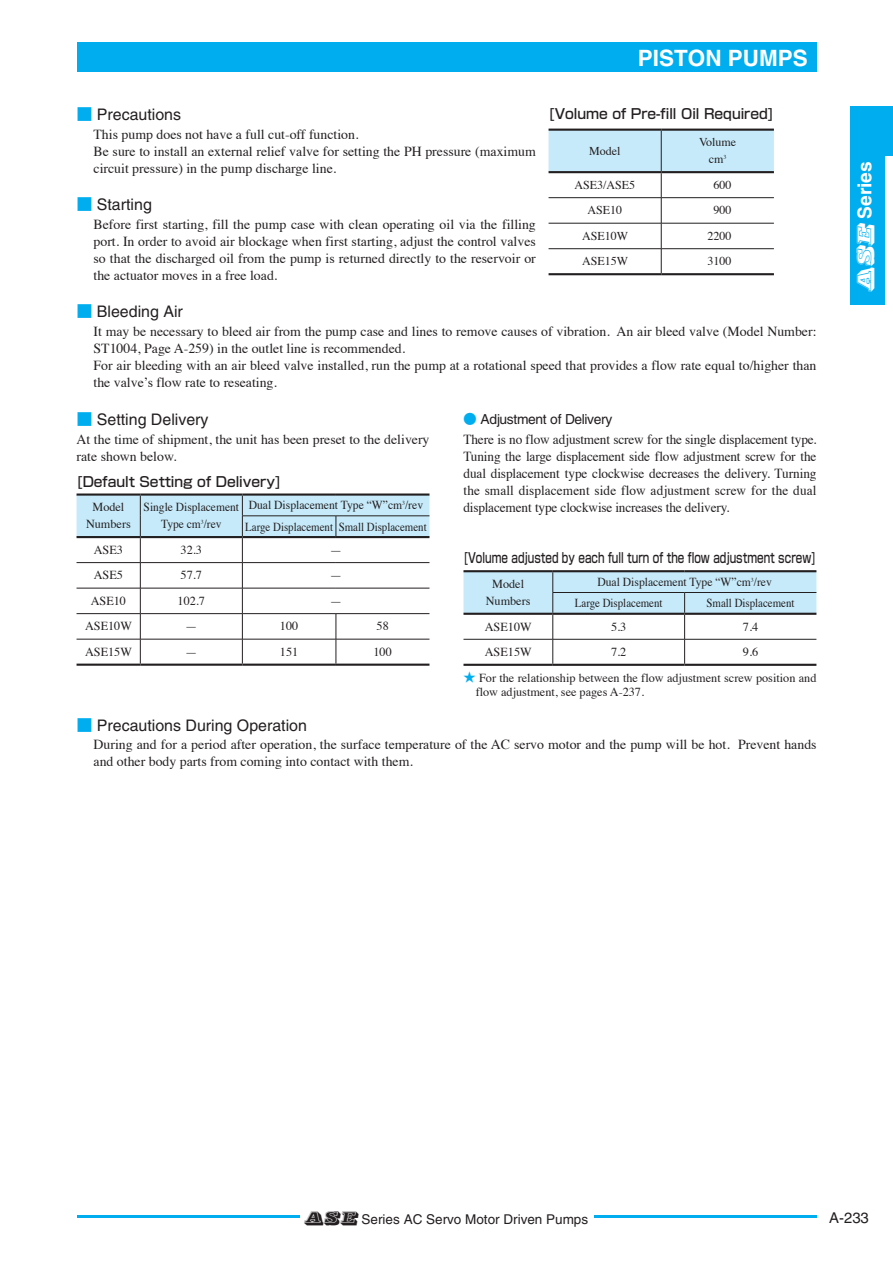
<style>
.page{position:relative;width:893px;height:1263px;background:#fff}
.page>*{position:absolute;margin:0;border:0;box-sizing:border-box;transform-origin:0 0}
.t1{font:700 22.5px "Helvetica";color:#fff}
.t2{font:700 19.2px "Helvetica";color:#fff}
.t3{font:15.9px "Helvetica";color:#231f20}
.t4{font:14.85px "Helvetica";color:#231f20}
.t5{font:13.8px/17px "Times";color:#231f20}
.t6{font:13.8px/17px "Times";color:#231f20;text-align:justify;scale:.96 1}
.t7{font:500 13.8px "Shin Go Pro";color:#231f20}
.t8{font:500 13.8px "Shin Go Pro";color:#231f20;scale:.75 1}
.t9{font:13.8px "Helvetica";letter-spacing:-.025em;color:#231f20}
.t10{font:13.5px "Helvetica";color:#231f20}
.t11{font:12.15px/17px "Times";color:#231f20;text-align:center}
.t12{font:12.15px/21.3px "Times";color:#231f20;scale:.95 1}
.t13{font:12.15px/17px "Times";color:#231f20;text-align:center;scale:.94 1}
.t14{font:12.15px "Times";color:#231f20;scale:.89 1}
.t15{font:12px/17px "Times";color:#231f20;text-align:center}
.s1{font-family:"Shin Go";font-weight:500;color:#00aeef}
.s2{font-family:"Futo Min A101";font-weight:700;color:#00aeef}
.s3{font-family:"Decorated 035 BT";font-weight:400}
.s4{font-family:"Decorated 035 BT";font-size:15.15px}
</style>
<div class="page">
<hr style="left:77px;top:1216px;width:739px;height:2px;background:#00aeef">
<div style="left:77px;top:43px;width:739px;height:29px;background:#00aeef"></div>
<div style="left:850px;top:106px;width:43px;height:50px;background:#00aeef"></div>
<div style="left:850px;top:151px;width:34px;height:154px;background:#00aeef"></div>
<div style="left:300px;top:1210px;width:293px;height:17px;background:#fff"></div>
<hr style="left:549px;top:273px;width:112px;height:2px;background:#231f20">
<hr style="left:661px;top:273px;width:113px;height:2px;background:#231f20">
<svg style="left:549px;top:131px;width:225px;height:142px"></svg>
<hr style="left:549px;top:129px;width:112px;height:2px;background:#231f20">
<hr style="left:661px;top:129px;width:113px;height:2px;background:#231f20">
<hr style="left:549px;top:171px;width:112px;height:2px;background:#231f20">
<hr style="left:661px;top:171px;width:113px;height:2px;background:#231f20">
<hr style="left:77px;top:664px;width:63px;height:2px;background:#231f20">
<hr style="left:140px;top:664px;width:102px;height:2px;background:#231f20">
<hr style="left:242px;top:664px;width:94px;height:2px;background:#231f20">
<hr style="left:336px;top:664px;width:93px;height:2px;background:#231f20">
<svg style="left:77px;top:496px;width:352px;height:168px"></svg>
<hr style="left:77px;top:493px;width:63px;height:3px;background:#231f20">
<hr style="left:140px;top:493px;width:102px;height:3px;background:#231f20">
<hr style="left:242px;top:493px;width:94px;height:3px;background:#231f20">
<hr style="left:336px;top:493px;width:93px;height:3px;background:#231f20">
<hr style="left:77px;top:536px;width:63px;height:2px;background:#231f20">
<hr style="left:140px;top:536px;width:102px;height:2px;background:#231f20">
<hr style="left:242px;top:536px;width:94px;height:2px;background:#231f20">
<hr style="left:336px;top:536px;width:93px;height:2px;background:#231f20">
<hr style="left:242px;top:516px;width:94px;height:1px;background:#231f20">
<hr style="left:336px;top:516px;width:93px;height:1px;background:#231f20">
<hr style="left:463px;top:664px;width:90px;height:2px;background:#231f20">
<hr style="left:553px;top:664px;width:132px;height:2px;background:#231f20">
<hr style="left:685px;top:664px;width:131px;height:2px;background:#231f20">
<svg style="left:463px;top:572px;width:353px;height:92px"></svg>
<hr style="left:553px;top:592px;width:132px;height:1px;background:#231f20">
<hr style="left:685px;top:592px;width:131px;height:1px;background:#231f20">
<hr style="left:463px;top:570px;width:90px;height:2px;background:#231f20">
<hr style="left:553px;top:570px;width:132px;height:2px;background:#231f20">
<hr style="left:685px;top:570px;width:131px;height:2px;background:#231f20">
<hr style="left:463px;top:613px;width:90px;height:2px;background:#231f20">
<hr style="left:553px;top:613px;width:132px;height:2px;background:#231f20">
<hr style="left:685px;top:613px;width:131px;height:2px;background:#231f20">
<h1 class="t1" style="left:638px;top:44px;width:172px">PISTON PUMPS</h1>
<p class="t3" style="left:77px;top:106px;width:106px"><span class="s1">■</span> Precautions</p>
<p class="t5" style="left:94px;top:125px;width:444px">This pump does not have a full cut-off function.<br>Be sure to install an external relief valve for setting the PH pressure (maximum circuit pressure) in the pump discharge line.</p>
<p class="t3" style="left:77px;top:195px;width:77px"><span class="s1">■</span> Starting</p>
<p class="t5" style="left:94px;top:215px;width:444px;text-align:justify">Before first starting, fill the pump case with clean operating oil via the filling port. In order to avoid air blockage when first starting, adjust the control valves so that the discharged oil from the pump is returned directly to the reservoir or the actuator moves in a free load.</p>
<p class="t3" style="left:77px;top:302px;width:108px"><span class="s1">■</span> Bleeding Air</p>
<p class="t5" style="left:94px;top:322px;width:724px">It may be necessary to bleed air from the pump case and lines to remove causes of vibration. An air bleed valve (Model Number:<br>ST1004, Page A-259) in the outlet line is recommended.<br>For air bleeding with an air bleed valve installed, run the pump at a rotational speed that provides a flow rate equal to/higher than the valve’s flow rate to reseating.</p>
<p class="t7" style="left:549px;top:103px;width:227px">[Volume of Pre-fill Oil Required]</p>
<p class="t15" style="left:589px;top:141px;width:33px">Model</p>
<p class="t15" style="left:699px;top:133px;width:39px">Volume cm<sup>3</sup></p>
<p class="t15" style="left:575px;top:175px;width:62px">ASE3/ASE5</p>
<p class="t15" style="left:713px;top:175px;width:19px">600</p>
<p class="t15" style="left:588px;top:201px;width:36px">ASE10</p>
<p class="t15" style="left:713px;top:201px;width:19px">900</p>
<p class="t15" style="left:582px;top:226px;width:47px">ASE10W</p>
<p class="t15" style="left:707px;top:226px;width:25px">2200</p>
<p class="t15" style="left:582px;top:252px;width:47px">ASE15W</p>
<p class="t15" style="left:707px;top:252px;width:25px">3100</p>
<p class="t3" style="left:77px;top:411px;width:134px"><span class="s1">■</span> Setting Delivery</p>
<p class="t5" style="left:77px;top:430px;width:354px">At the time of shipment, the unit has been preset to the delivery rate shown below.</p>
<p class="t7" style="left:77px;top:470px;width:206px">[Default Setting of Delivery]</p>
<p class="t11" style="left:86px;top:498px;width:46px">Model<br>Numbers</p>
<p class="t13" style="left:144px;top:498px;width:103px">Single Displacement<br>Type cm<sup>3</sup>/rev</p>
<p class="t12" style="left:245px;top:493px;width:192px">Dual Displacement Type “W”cm<sup>3</sup>/rev<br>Large Displacement Small Displacement</p>
<p class="t11" style="left:94px;top:540px;width:31px">ASE3</p>
<p class="t11" style="left:181px;top:540px;width:23px">32.3</p>
<p class="t11" style="left:330px;top:540px;width:14px">—</p>
<p class="t11" style="left:94px;top:566px;width:31px">ASE5</p>
<p class="t11" style="left:181px;top:566px;width:23px">57.7</p>
<p class="t11" style="left:330px;top:566px;width:14px">—</p>
<p class="t11" style="left:91px;top:591px;width:37px">ASE10</p>
<p class="t11" style="left:178px;top:591px;width:29px">102.7</p>
<p class="t11" style="left:330px;top:591px;width:14px">—</p>
<p class="t11" style="left:85px;top:617px;width:48px">ASE10W</p>
<p class="t11" style="left:185px;top:617px;width:14px">—</p>
<p class="t11" style="left:280px;top:617px;width:20px">100</p>
<p class="t11" style="left:377px;top:617px;width:14px">58</p>
<p class="t11" style="left:85px;top:642px;width:48px">ASE15W</p>
<p class="t11" style="left:185px;top:642px;width:14px">—</p>
<p class="t11" style="left:280px;top:642px;width:20px">151</p>
<p class="t11" style="left:374px;top:642px;width:20px">100</p>
<p class="t9" style="left:463px;top:411px;width:151px"><span class="s1">●</span> Adjustment of Delivery</p>
<p class="t6" style="left:463px;top:430px;width:369px">There is no flow adjustment screw for the single displacement type.<br>Tuning the large displacement side flow adjustment screw for the dual displacement type clockwise decreases the delivery. Turning the small displacement side flow adjustment screw for the dual displacement type clockwise increases the delivery.</p>
<p class="t8" style="left:463px;top:547px;width:472px">[Volume adjusted by each full turn of the flow adjustment screw]</p>
<p class="t11" style="left:486px;top:574px;width:46px">Model<br>Numbers</p>
<p class="t12" style="left:575px;top:570px;width:209px;text-indent:23px">Dual Displacement Type “W”cm<sup>3</sup>/rev<br>Large Displacement</p>
<p class="t14" style="left:707px;top:592px;width:100px">Small Displacement</p>
<p class="t11" style="left:485px;top:617px;width:48px">ASE10W</p>
<p class="t11" style="left:611px;top:617px;width:17px">5.3</p>
<p class="t11" style="left:743px;top:617px;width:17px">7.4</p>
<p class="t11" style="left:485px;top:642px;width:48px">ASE15W</p>
<p class="t11" style="left:611px;top:642px;width:17px">7.2</p>
<p class="t11" style="left:743px;top:642px;width:17px">9.6</p>
<p class="t11" style="left:476px;top:670px;width:342px;line-height:14.4px;text-align:left;text-indent:-12px"><span class="s2">★</span> For the relationship between the flow adjustment screw position and flow adjustment, see pages A-237.</p>
<p class="t3" style="left:77px;top:716px;width:232px"><span class="s1">■</span> Precautions During Operation</p>
<p class="t5" style="left:94px;top:735px;width:725px">During and for a period after operation, the surface temperature of the AC servo motor and the pump will be hot. Prevent hands and other body parts from coming into contact with them.</p>
<h2 class="t2" style="left:853px;top:291px;width:131px;rotate:-90deg"><span class="s3">ASE</span> Series</h2>
<p class="t10" style="left:305px;top:1211px;width:285px"><span class="s4">ASE</span> Series AC Servo Motor Driven Pumps</p>
<p class="t4" style="left:829px;top:1209px;width:41px">A-233</p>
</div>
